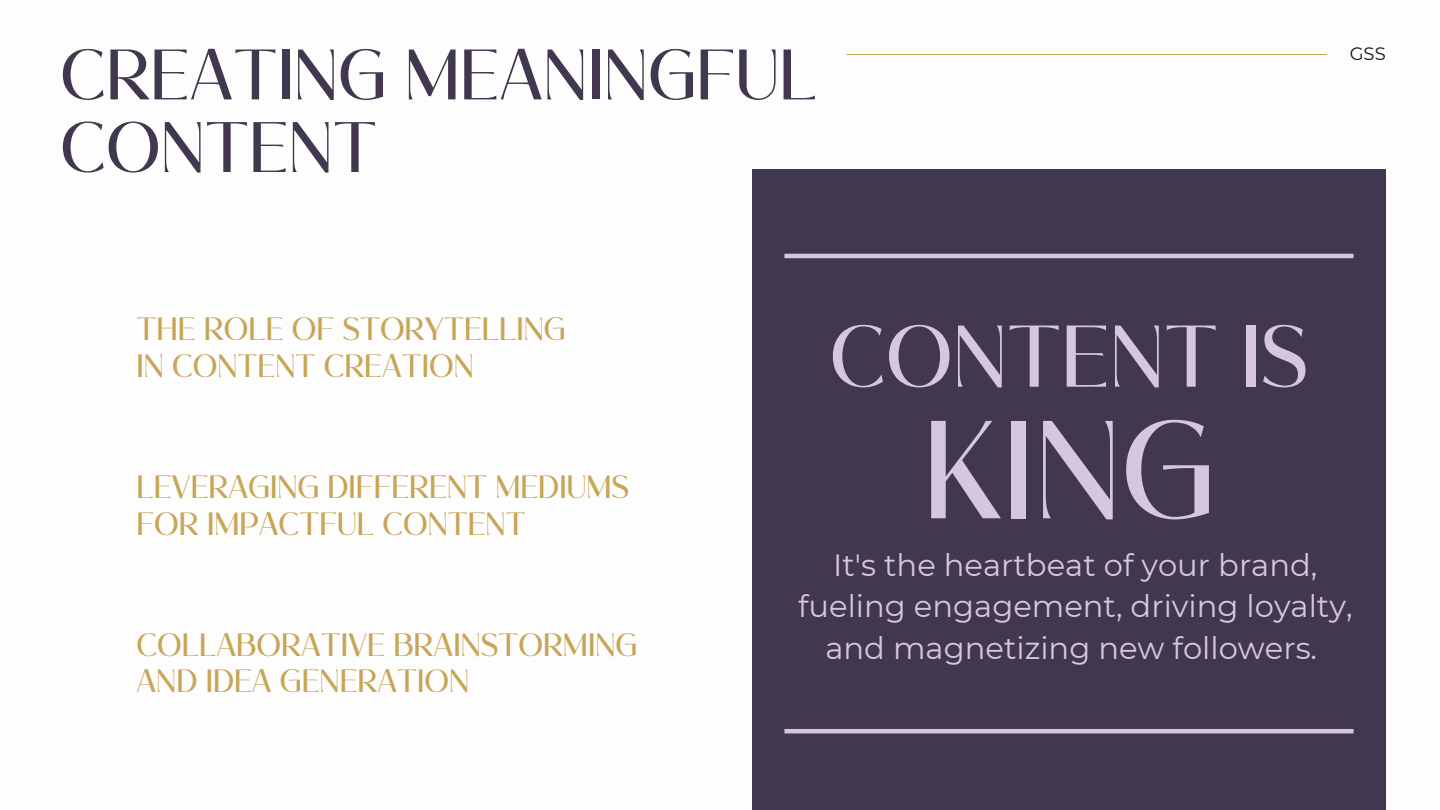
<style>
.page{position:relative;width:1440px;height:810px;background:#fff}
.page>*{position:absolute;margin:0;border:0;box-sizing:border-box;transform-origin:0 0}
.t1{font:142.2px "Marquez";color:#d6c6e0}
.t2{font:89.3px "Marquez";color:#d6c6e0}
.t3{font:72.8px/72.6px "Marquez";color:#41374e}
.t4{font:32.9px/36.8px "Marquez";color:#c8a557}
.t5{font:30.6px/41.3px "Montserrat";color:#d6c6e0;text-align:center}
.t6{font:18px "Montserrat";color:#130e0c}
</style>
<div class="page">
<hr style="left:847px;top:54px;width:480px;height:1px;background:#c8a557">
<div style="left:752px;top:169px;width:634px;height:641px;background:#41374e"></div>
<hr style="left:784px;top:254px;width:570px;height:4px;background:#d6c6e0">
<hr style="left:784px;top:729px;width:570px;height:4px;background:#d6c6e0">
<h2 class="t3" style="left:60px;top:45px;width:759px">CREATING MEANINGFUL<br>CONTENT</h2>
<p class="t6" style="left:1350px;top:42px;width:38px">GSS</p>
<h4 class="t4" style="left:136px;top:313px;width:431px">THE ROLE OF STORYTELLING<br>IN CONTENT CREATION</h4>
<p class="t4" style="left:136px;top:471px;width:494px">LEVERAGING DIFFERENT MEDIUMS<br>FOR IMPACTFUL CONTENT</p>
<p class="t4" style="left:136px;top:629px;width:502px">COLLABORATIVE BRAINSTORMING<br>AND IDEA GENERATION</p>
<h1 class="t2" style="left:830px;top:320px;width:480px">CONTENT IS</h1>
<h1 class="t1" style="left:923px;top:412px;width:294px">KING</h1>
<p class="t5" style="left:798px;top:544px;width:556px">It's the heartbeat of your brand, fueling engagement, driving loyalty, and magnetizing new followers.</p>
</div>
